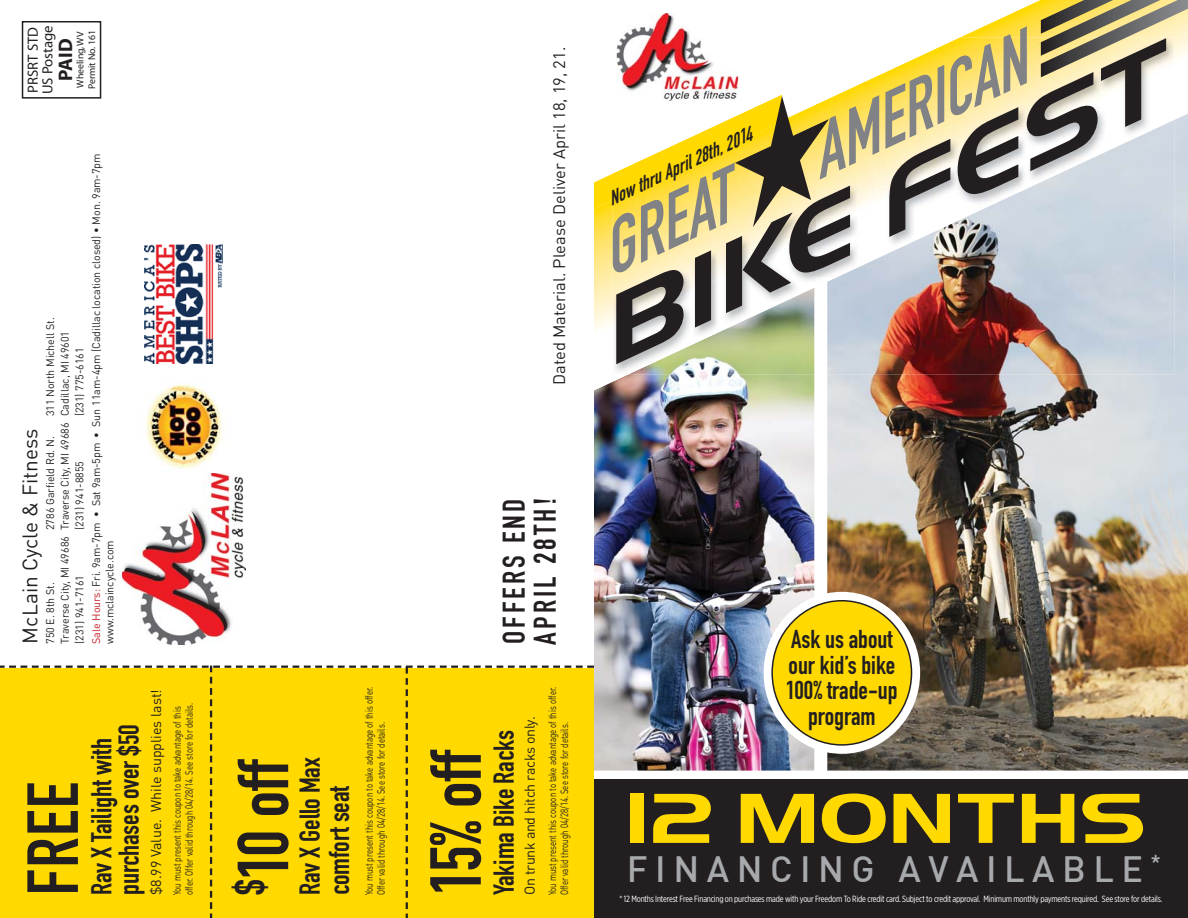
<style>
.page{position:relative;width:1188px;height:918px;background:#fff}
.page>*{position:absolute;margin:0;border:0;box-sizing:border-box;transform-origin:0 0}
.t1{font:italic 700 94.65px "Handel Got D";color:#231f20;scale:1.32 1}
.t2{font:700 73.5px "Handel Got D";letter-spacing:-.015em;color:#ffd900;scale:1.32 1}
.t3{font:italic 72px "DIN Engschrift Bali";color:#808285}
.t4{font:70.95px "DIN Engschrift Bali";letter-spacing:-.005em;color:#231f20}
.t5{font:500 35.85px "DIN";letter-spacing:.21em;color:#a7a9ac}
.t6{font:30.9px/30.9px "DIN Engschrift Bali";letter-spacing:.1em;color:#231f20}
.t7{font:28.35px/27.5px "DIN Engschrift";letter-spacing:-.005em;color:#231f20}
.t8{font:25.5px/25.5px "DIN Engschrift Bali";color:#231f20;text-align:center}
.t9{font:expanded 24.3px "Akzidenz Grotesk BE";color:#a7a9ac}
.t10{font:20.85px "DINOT";color:#231f20}
.t11{font:700 19.65px "Myriad";color:#231f20}
.t12{font:italic 19.5px "DIN Engschrift Bali";color:#231f20}
.t13{font:16.5px "DIN";color:#231f20}
.t14{font:14.7px/14.7px "Myriad";color:#231f20}
.t15{font:14.25px "DIN";color:#231f20}
.t16{font:14.25px "DIN";letter-spacing:-.02em;color:#231f20}
.t17{font:10.95px/14.7px "DINOT";letter-spacing:-.005em;color:#231f20}
.t18{font:10.5px/12px "DIN";color:#231f20;scale:.75 1}
.t19{font:9.9px/11.4px "Myriad";color:#231f20}
.t20{font:9px "Gotham X Narrow";letter-spacing:-.02em;color:#fff}
.s1{color:#c51d23}
</style>
<div class="page">
<img style="left:594px;top:394px;width:220px;height:377px">
<img style="left:827px;top:394px;width:361px;height:377px">
<div style="left:594px;top:780px;width:594px;height:138px;background:#231f20"></div>
<div style="left:0;top:666px;width:594px;height:252px;background:#ffd900"></div>
<img style="left:594px;top:338px;width:594px;height:56px">
<svg style="left:594px;top:0;width:594px;height:338px"></svg>
<img style="left:715px;top:327px;width:99px;height:47px">
<img style="left:827px;top:145px;width:348px;height:229px">
<img style="left:738px;top:38px;width:79px;height:48px">
<img style="left:1124px;top:116px;width:51px;height:29px">
<img style="left:1073px;top:116px;width:51px;height:66px">
<img style="left:927px;top:184px;width:95px;height:46px">
<img style="left:817px;top:232px;width:103px;height:47px">
<img style="left:1021px;top:184px;width:23px;height:8px">
<img style="left:715px;top:281px;width:102px;height:46px">
<img style="left:919px;top:230px;width:22px;height:10px">
<img style="left:613px;top:329px;width:102px;height:45px">
<img style="left:817px;top:278px;width:20px;height:10px">
<img style="left:714px;top:326px;width:20px;height:10px">
<img style="left:817px;top:38px;width:256px;height:146px">
<img style="left:1072px;top:77px;width:103px;height:39px">
<img style="left:715px;top:86px;width:102px;height:195px">
<img style="left:613px;top:236px;width:102px;height:93px">
<img style="left:829px;top:183px;width:98px;height:49px">
<svg style="left:714px;top:280px;width:5px;height:3px"></svg>
<svg style="left:1041px;top:0;width:147px;height:77px;background:#b9af8a"></svg>
<svg style="left:594px;top:95px;width:235px;height:141px"></svg>
<div style="left:764px;top:592px;width:156px;height:162px;background:#fff;border-radius:50%"></div>
<div style="left:772px;top:601px;width:140px;height:144px;background:#ffd900;border-radius:50%"></div>
<div style="left:22px;top:21px;width:79px;height:78px;border:2px solid #231f20"></div>
<img style="left:617px;top:14px;width:121px;height:87px">
<img style="left:706px;top:86px;width:32px;height:15px">
<img style="left:122px;top:473px;width:123px;height:172px">
<img style="left:145px;top:245px;width:77px;height:118px">
<img style="left:146px;top:384px;width:76px;height:85px">
<h3 class="t14" style="left:27px;top:94px;width:70px;rotate:-90deg">PRSRT STD<br>US Postage</h3>
<h3 class="t11" style="left:58px;top:81px;width:44px;rotate:-90deg">PAID</h3>
<p class="t19" style="left:75px;top:89px;width:61px;rotate:-90deg">Wheeling, WV<br>Permit No. 161</p>
<p class="t17" style="left:91px;top:644px;width:492px;line-height:13.5px;rotate:-90deg"><span class="s1">Sale Hours:</span> Fri. 9am-7pm • Sat 9am-5pm • Sun 11am-4pm (Cadillac location closed) • Mon. 9am-7pm www.mclaincycle.com</p>
<p class="t17" style="left:44px;top:416px;width:100px;rotate:-90deg">311 North Michell St.<br>Cadillac, MI 49601 (231) 775-6161</p>
<p class="t17" style="left:44px;top:530px;width:109px;rotate:-90deg">2786 Garfield Rd. N.<br>Traverse City, MI 49686 (231) 941-8855</p>
<h3 class="t10" style="left:23px;top:644px;width:216px;rotate:-90deg">McLain Cycle &amp; Fitness</h3>
<p class="t17" style="left:44px;top:644px;width:109px;rotate:-90deg">750 E. 8th St.<br>Traverse City, MI 49686 (231) 941-7161</p>
<h3 class="t4" style="left:27px;top:895px;width:115px;rotate:-90deg">FREE</h3>
<h3 class="t15" style="left:151px;top:895px;width:208px;rotate:-90deg">$8.99 Value. While supplies last!</h3>
<h3 class="t7" style="left:91px;top:895px;width:173px;rotate:-90deg">Rav X Tailight with purchases over $50</h3>
<p class="t18" style="left:172px;top:895px;width:259px;rotate:-90deg">You must present this coupon to take advantage of this offer. Offer valid through 04/28/14. See store for details.</p>
<h3 class="t4" style="left:238px;top:895px;width:137px;rotate:-90deg"><sup>$</sup>10 off</h3>
<h3 class="t7" style="left:299px;top:895px;width:140px;line-height:29.4px;rotate:-90deg">Rav X Gello Max comfort seat</h3>
<p class="t18" style="left:364px;top:895px;width:280px;rotate:-90deg">You must present this coupon to take advantage of this offer.<br>Offer valid through 04/28/14. See store for details.</p>
<h3 class="t13" style="left:553px;top:385px;width:340px;rotate:-90deg">Dated Material. Please Deliver April 18, 19, 21.</h3>
<h3 class="t3" style="left:798px;top:133px;width:234px;rotate:-25deg">AMERICAN</h3>
<h1 class="t1" style="left:579px;top:306px;width:468px;rotate:-25deg">BIKE FEST</h1>
<h3 class="t12" style="left:606px;top:193px;width:158px;rotate:-25deg">Now thru April 28th, 2014</h3>
<h3 class="t3" style="left:588px;top:231px;width:139px;rotate:-25deg">GREAT</h3>
<h3 class="t6" style="left:502px;top:645px;width:148px;rotate:-90deg">OFFERS END<br>APRIL 28TH!</h3>
<h3 class="t4" style="left:430px;top:895px;width:146px;rotate:-90deg">15% off</h3>
<h3 class="t7" style="left:493px;top:895px;width:167px;rotate:-90deg">Yakima Bike Racks</h3>
<h3 class="t16" style="left:525px;top:895px;width:180px;rotate:-90deg">On trunk and hitch racks only.</h3>
<p class="t18" style="left:548px;top:895px;width:280px;rotate:-90deg">You must present this coupon to take advantage of this offer.<br>Offer valid through 04/28/14. See store for details.</p>
<h3 class="t8" style="left:786px;top:629px;width:113px">Ask us about our kid’s bike<br>100% trade-up program</h3>
<h2 class="t2" style="left:624px;top:789px;width:397px">12 MONTHS</h2>
<h3 class="t5" style="left:627px;top:856px;width:518px">FINANCING AVAILABLE</h3>
<h3 class="t9" style="left:1150px;top:854px;width:12px">*</h3>
<p class="t20" style="left:619px;top:895px;width:545px">* 12 Months Interest Free Financing on purchases made with your Freedom To Ride credit card. Subject to credit approval. Minimum monthly payments required. See store for details.</p>
</div>
